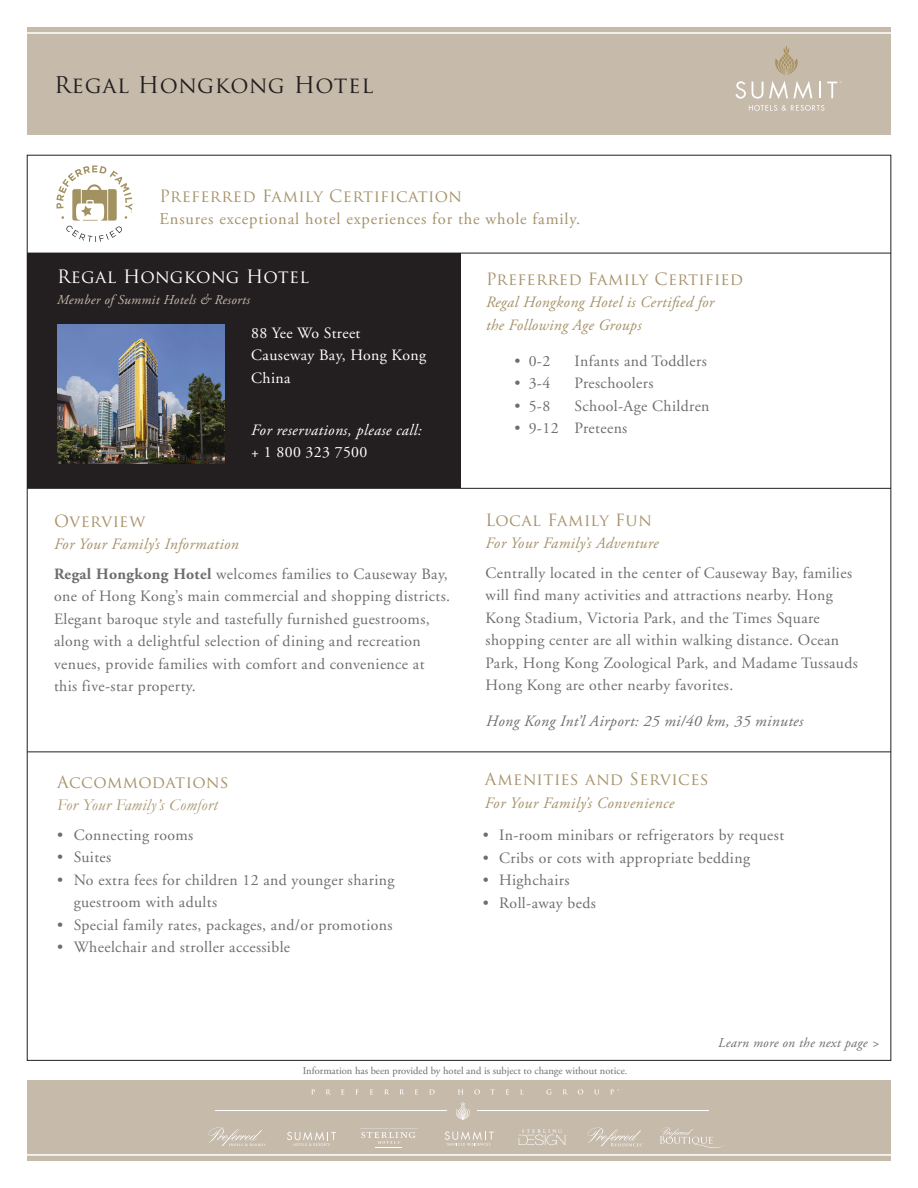
<style>
.page{position:relative;width:918px;height:1188px;background:#fff}
.page>*{position:absolute;margin:0;border:0;box-sizing:border-box;transform-origin:0 0}
.t1{font:22.5px "Trajan Pro";letter-spacing:.03em;color:#231f20}
.t2{font:18px "Trajan Pro";letter-spacing:.02em;color:#fff}
.t3{font:16.5px/22.5px "Adobe Garamond Pro";letter-spacing:.05em;color:#a69269}
.t4{font:16.5px "Trajan Pro";letter-spacing:.02em;color:#a69269}
.t5{font:italic 16.5px/22.5px "Garamond";letter-spacing:.03em;color:#a69269}
.t6{font:15.75px/22.5px "Adobe Garamond";letter-spacing:.025em;color:#6c6d70}
.t7{font:italic 15.75px/22.5px "Adobe Garamond Pro";letter-spacing:.02em;color:#a69269}
.t8{font:15.75px "Adobe Garamond Pro";letter-spacing:.025em;color:#6c6d70}
.t9{font:italic 15.75px "Adobe Garamond";letter-spacing:.025em;color:#6c6d70}
.t10{font:15.75px "Adobe Garamond";letter-spacing:.025em;color:#fff}
.t11{font:italic 15.75px "Adobe Garamond Pro";letter-spacing:.025em;color:#fff}
.t12{font:15.75px "Adobe Garamond Pro";letter-spacing:.025em;color:#fff}
.t13{font:italic 13.5px "Adobe Garamond Pro";letter-spacing:.025em;color:#c6baab}
.t14{font:italic 13.5px "Adobe Garamond Pro";letter-spacing:.025em;color:#6c6d70}
.t15{font:10.5px "Adobe Garamond Pro";color:#6c6d70}
.s1{font-family:"Trajan Pro"}
.s2{font-weight:700}
.s3{font-family:"Trajan Pro";font-style:normal}
</style>
<div class="page">
<div style="left:27px;top:253px;width:434px;height:235px;background:#231f20"></div>
<hr style="left:27px;top:253px;width:864px;height:1px;background:#231f20">
<div style="left:27px;top:1080px;width:864px;height:81px;background:#c6baab"></div>
<hr style="left:27px;top:488px;width:864px;height:1px;background:#231f20">
<img style="left:57px;top:324px;width:167px;height:140px">
<hr style="left:27px;top:1154px;width:865px;height:2px;background:#fff">
<div style="left:27px;top:27px;width:864px;height:108px;background:#c6baab"></div>
<hr style="left:27px;top:32px;width:865px;height:2px;background:#fff">
<hr style="left:27px;top:752px;width:864px;height:1px;background:#231f20">
<svg style="left:56px;top:165px;width:76px;height:77px"></svg>
<svg style="left:775px;top:45px;width:23px;height:30px"></svg>
<svg style="left:735px;top:81px;width:11px;height:18px"></svg>
<svg style="left:752px;top:82px;width:11px;height:17px"></svg>
<svg style="left:769px;top:81px;width:43px;height:18px"></svg>
<svg style="left:819px;top:82px;width:2px;height:16px"></svg>
<svg style="left:827px;top:82px;width:15px;height:16px"></svg>
<svg style="left:749px;top:105px;width:75px;height:6px"></svg>
<svg style="left:311px;top:1089px;width:4px;height:6px"></svg>
<svg style="left:326px;top:1089px;width:5px;height:6px"></svg>
<svg style="left:341px;top:1089px;width:3px;height:6px"></svg>
<svg style="left:370px;top:1089px;width:3px;height:6px"></svg>
<svg style="left:384px;top:1089px;width:5px;height:6px"></svg>
<svg style="left:400px;top:1089px;width:5px;height:6px"></svg>
<svg style="left:415px;top:1089px;width:3px;height:6px"></svg>
<svg style="left:429px;top:1089px;width:6px;height:6px"></svg>
<svg style="left:458px;top:1089px;width:5px;height:6px"></svg>
<svg style="left:474px;top:1089px;width:6px;height:6px"></svg>
<svg style="left:506px;top:1089px;width:3px;height:6px"></svg>
<svg style="left:520px;top:1089px;width:4px;height:6px"></svg>
<svg style="left:546px;top:1089px;width:6px;height:6px"></svg>
<svg style="left:563px;top:1089px;width:5px;height:6px"></svg>
<svg style="left:578px;top:1089px;width:5px;height:6px"></svg>
<svg style="left:594px;top:1089px;width:5px;height:6px"></svg>
<svg style="left:610px;top:1089px;width:9px;height:6px"></svg>
<hr style="left:216px;top:1111px;width:231px;height:1px;background:#fff">
<hr style="left:478px;top:1111px;width:231px;height:1px;background:#fff">
<svg style="left:456px;top:1102px;width:14px;height:18px"></svg>
<svg style="left:360px;top:1128px;width:58px;height:20px"></svg>
<svg style="left:287px;top:1132px;width:51px;height:14px"></svg>
<svg style="left:208px;top:1127px;width:57px;height:19px"></svg>
<svg style="left:660px;top:1127px;width:64px;height:21px"></svg>
<svg style="left:445px;top:1131px;width:49px;height:15px"></svg>
<svg style="left:519px;top:1129px;width:47px;height:16px"></svg>
<svg style="left:588px;top:1128px;width:55px;height:18px"></svg>
<p class="t1" style="left:54px;top:70px;width:321px">Regal Hongkong Hotel</p>
<p class="t3" style="left:159px;top:186px;width:422px"><span class="s1">Preferred Family Certification<br></span>Ensures exceptional hotel experiences for the whole family.</p>
<p class="t2" style="left:57px;top:266px;width:254px">Regal Hongkong Hotel</p>
<p class="t13" style="left:57px;top:292px;width:195px">Member of Summit Hotels &amp; Resorts</p>
<p class="t10" style="left:251px;top:324px;width:111px">88 Yee Wo Street</p>
<p class="t10" style="left:251px;top:347px;width:176px">Causeway Bay, Hong Kong</p>
<p class="t10" style="left:251px;top:369px;width:41px">China</p>
<p class="t11" style="left:251px;top:420px;width:172px">For reservations, please call:</p>
<p class="t12" style="left:251px;top:443px;width:118px">+ 1 800 323 7500</p>
<p class="t4" style="left:54px;top:510px;width:93px">Overview</p>
<p class="t7" style="left:54px;top:534px;width:186px">For Your Family’s Information</p>
<p class="t6" style="left:54px;top:563px;width:398px"><span class="s2">Regal Hongkong Hotel</span> welcomes families to Causeway Bay, one of Hong Kong’s main commercial and shopping districts.<br>Elegant baroque style and tastefully furnished guestrooms, along with a delightful selection of dining and recreation venues, provide families with comfort and convenience at this five-star property.</p>
<p class="t5" style="left:57px;top:771px;width:173px"><span class="s3">Accommodations<br></span>For Your Family’s Comfort</p>
<p class="t6" style="left:57px;top:824px;width:138px">• Connecting rooms</p>
<p class="t6" style="left:57px;top:846px;width:56px">• Suites</p>
<p class="t6" style="left:74px;top:869px;width:322px;text-indent:-16px">• No extra fees for children 12 and younger sharing guestroom with adults</p>
<p class="t6" style="left:57px;top:914px;width:337px">• Special family rates, packages, and/or promotions</p>
<p class="t6" style="left:57px;top:936px;width:234px">• Wheelchair and stroller accessible</p>
<p class="t4" style="left:486px;top:268px;width:259px">Preferred Family Certified</p>
<p class="t7" style="left:486px;top:291px;width:230px">Regal Hongkong Hotel is Certified for the Following Age Groups</p>
<p class="t8" style="left:514px;top:351px;width:37px">• 0-2</p>
<p class="t8" style="left:575px;top:351px;width:134px">Infants and Toddlers</p>
<p class="t8" style="left:514px;top:374px;width:37px">• 3-4</p>
<p class="t8" style="left:575px;top:374px;width:81px">Preschoolers</p>
<p class="t8" style="left:514px;top:396px;width:37px">• 5-8</p>
<p class="t8" style="left:575px;top:396px;width:137px">School-Age Children</p>
<p class="t8" style="left:514px;top:419px;width:114px">• 9-12 Preteens</p>
<p class="t4" style="left:486px;top:510px;width:168px">Local Family Fun</p>
<p class="t7" style="left:486px;top:533px;width:175px">For Your Family’s Adventure</p>
<p class="t6" style="left:486px;top:562px;width:374px">Centrally located in the center of Causeway Bay, families will find many activities and attractions nearby. Hong Kong Stadium, Victoria Park, and the Times Square shopping center are all within walking distance. Ocean Park, Hong Kong Zoological Park, and Madame Tussauds Hong Kong are other nearby favorites.</p>
<p class="t9" style="left:486px;top:713px;width:319px">Hong Kong Int’l Airport: 25 mi/40 km, 35 minutes</p>
<p class="t4" style="left:485px;top:769px;width:225px">Amenities and Services</p>
<p class="t7" style="left:485px;top:792px;width:191px">For Your Family’s Convenience</p>
<p class="t6" style="left:483px;top:825px;width:303px">• In-room minibars or refrigerators by request</p>
<p class="t6" style="left:483px;top:847px;width:269px">• Cribs or cots with appropriate bedding</p>
<p class="t6" style="left:483px;top:870px;width:88px">• Highchairs</p>
<p class="t6" style="left:483px;top:892px;width:115px">• Roll-away beds</p>
<p class="t14" style="left:718px;top:1035px;width:163px">Learn more on the next page &gt;</p>
<p class="t15" style="left:303px;top:1064px;width:326px">Information has been provided by hotel and is subject to change without notice.</p>
</div>
